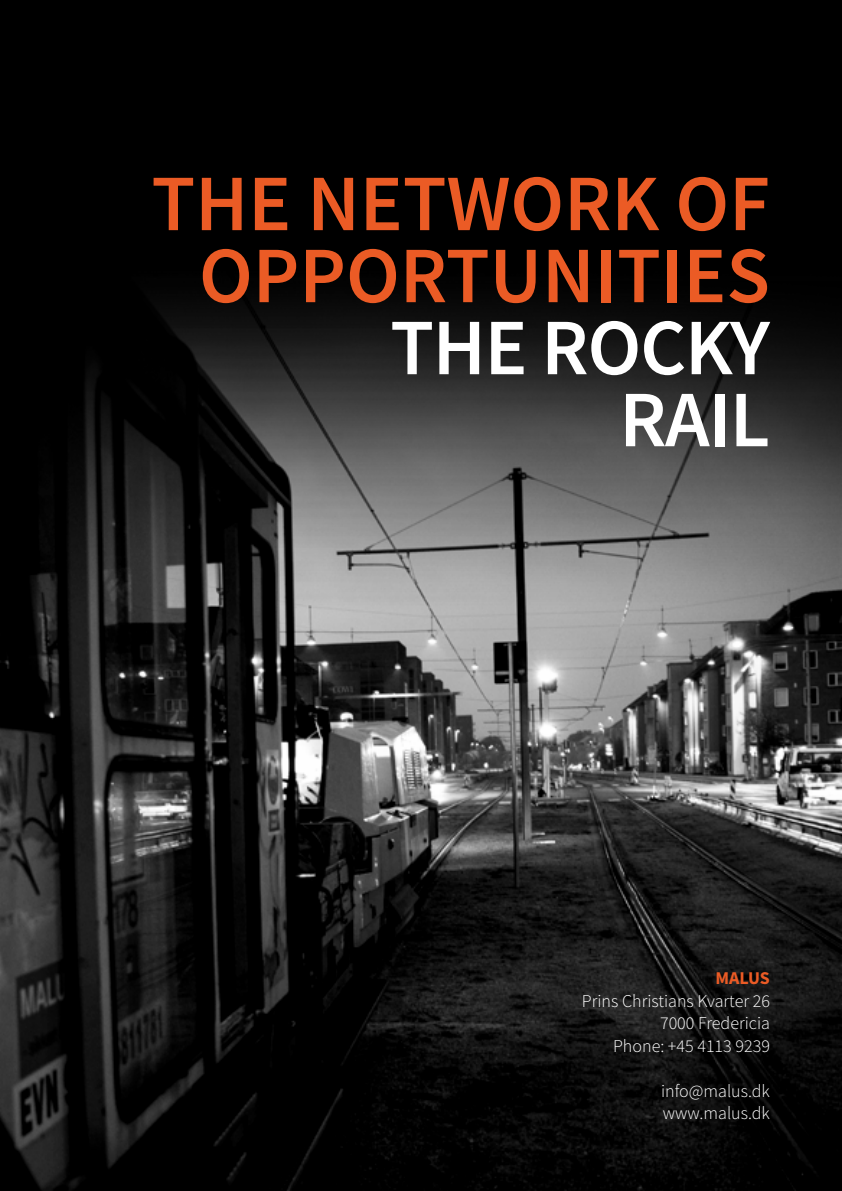
<style>
.page{position:relative;width:842px;height:1191px;background:#000}
.page>*{position:absolute;margin:0;border:0;box-sizing:border-box;transform-origin:0 0}
.t1{font:600 80px/72px "Source Sans Pro";color:#eb5b25;text-align:center}
.t2{font:600 80px/72px "Source Sans Pro";letter-spacing:-.015em;color:#fff;text-align:right}
.t3{font:300 18px/22.4px "Source Sans Pro";color:#fff;text-align:right}
.t4{font:700 18px "Source Sans Pro";letter-spacing:-.005em;color:#eb5b25}
</style>
<div class="page">
<img style="left:0;top:306px;width:842px;height:885px">
<h1 class="t1" style="left:151px;top:167px;width:620px">THE NETWORK OF<br>OPPORTUNITIES</h1>
<h1 class="t2" style="left:390px;top:311px;width:381px">THE ROCKY<br>RAIL</h1>
<p class="t4" style="left:715px;top:966px;width:56px">MALUS</p>
<p class="t3" style="left:582px;top:989px;width:190px">Prins Christians Kvarter 26<br>7000 Fredericia<br>Phone: +45 4113 9239</p>
<p class="t3" style="left:661px;top:1079px;width:110px;text-align:left">info@malus.dk www.malus.dk</p>
</div>
